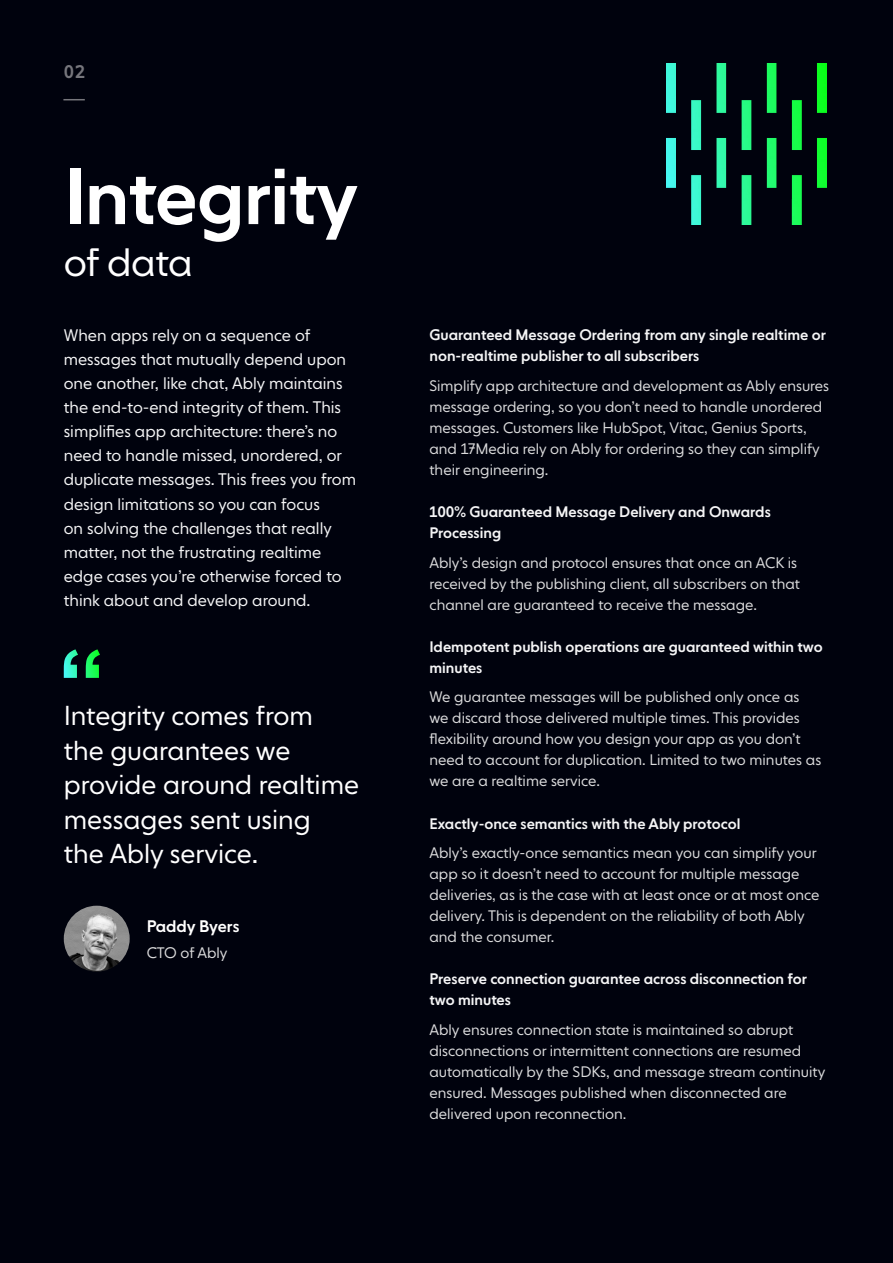
<style>
.page{position:relative;width:893px;height:1263px;background:#00020d}
.page>*{position:absolute;margin:0;border:0;box-sizing:border-box;transform-origin:0 0}
.t1{font:500 78px "NEXT Book";letter-spacing:-.01em;color:#fff}
.t2{font:300 39px "NEXT Book";letter-spacing:-.015em;color:#fff}
.t3{font:300 27px/34.5px "NEXT Book";color:#fff}
.t4{font:500 18px "NEXT Book";color:#76767c}
.t5{font:300 16.5px/24px "NEXT Book";color:#f5f5f6}
.t6{font:500 16.5px "NEXT Book";color:#fff}
.t7{font:300 15px/21px "NEXT Book";color:#dbdbdc}
.t8{font:500 15px/21px "NEXT Book";color:#f5f5f6}
</style>
<div class="page">
<svg style="left:63px;top:99px;width:22px;height:1px"></svg>
<img style="left:666px;top:64px;width:160px;height:160px">
<svg style="left:64px;top:649px;width:36px;height:29px"></svg>
<img style="left:64px;top:906px;width:66px;height:65px;border-radius:33px">
<p class="t4" style="left:64px;top:61px;width:23px">02</p>
<h1 class="t1" style="left:64px;top:150px;width:296px">Integrity</h1>
<h2 class="t2" style="left:64px;top:239px;width:130px">of data</h2>
<p class="t5" style="left:64px;top:324px;width:294px">When apps rely on a sequence of messages that mutually depend upon one another, like chat, Ably maintains the end-to-end integrity of them. This simplifies app architecture: there’s no need to handle missed, unordered, or duplicate messages. This frees you from design limitations so you can focus<br>on solving the challenges that really matter, not the frustrating realtime edge cases you’re otherwise forced to think about and develop around.</p>
<p class="t8" style="left:429px;top:325px;width:398px">Guaranteed Message Ordering from any single realtime or non-realtime publisher to all subscribers</p>
<p class="t7" style="left:429px;top:375px;width:401px">Simplify app architecture and development as Ably ensures message ordering, so you don’t need to handle unordered messages. Customers like HubSpot, Vitac, Genius Sports, and 17Media rely on Ably for ordering so they can simplify their engineering.</p>
<p class="t8" style="left:429px;top:501px;width:343px">100% Guaranteed Message Delivery and Onwards<br>Processing</p>
<p class="t7" style="left:429px;top:552px;width:372px">Ably’s design and protocol ensures that once an ACK is received by the publishing client, all subscribers on that channel are guaranteed to receive the message.</p>
<p class="t8" style="left:429px;top:636px;width:395px">Idempotent publish operations are guaranteed within two minutes</p>
<p class="t7" style="left:429px;top:687px;width:393px">We guarantee messages will be published only once as we discard those delivered multiple times. This provides flexibility around how you design your app as you don’t need to account for duplication. Limited to two minutes as we are a realtime service.</p>
<p class="t8" style="left:429px;top:813px;width:312px">Exactly-once semantics with the Ably protocol</p>
<p class="t7" style="left:429px;top:843px;width:392px">Ably’s exactly-once semantics mean you can simplify your app so it doesn’t need to account for multiple message deliveries, as is the case with at least once or at most once delivery. This is dependent on the reliability of both Ably and the consumer.</p>
<p class="t8" style="left:429px;top:969px;width:379px">Preserve connection guarantee across disconnection for two minutes</p>
<p class="t7" style="left:429px;top:1019px;width:397px">Ably ensures connection state is maintained so abrupt disconnections or intermittent connections are resumed automatically by the SDKs, and message stream continuity ensured. Messages published when disconnected are delivered upon reconnection.</p>
<h3 class="t3" style="left:64px;top:699px;width:297px">Integrity comes from the guarantees we provide around realtime messages sent using<br>the Ably service.</h3>
<p class="t6" style="left:147px;top:917px;width:94px">Paddy Byers</p>
<p class="t7" style="left:147px;top:942px;width:82px">CTO of Ably</p>
</div>
